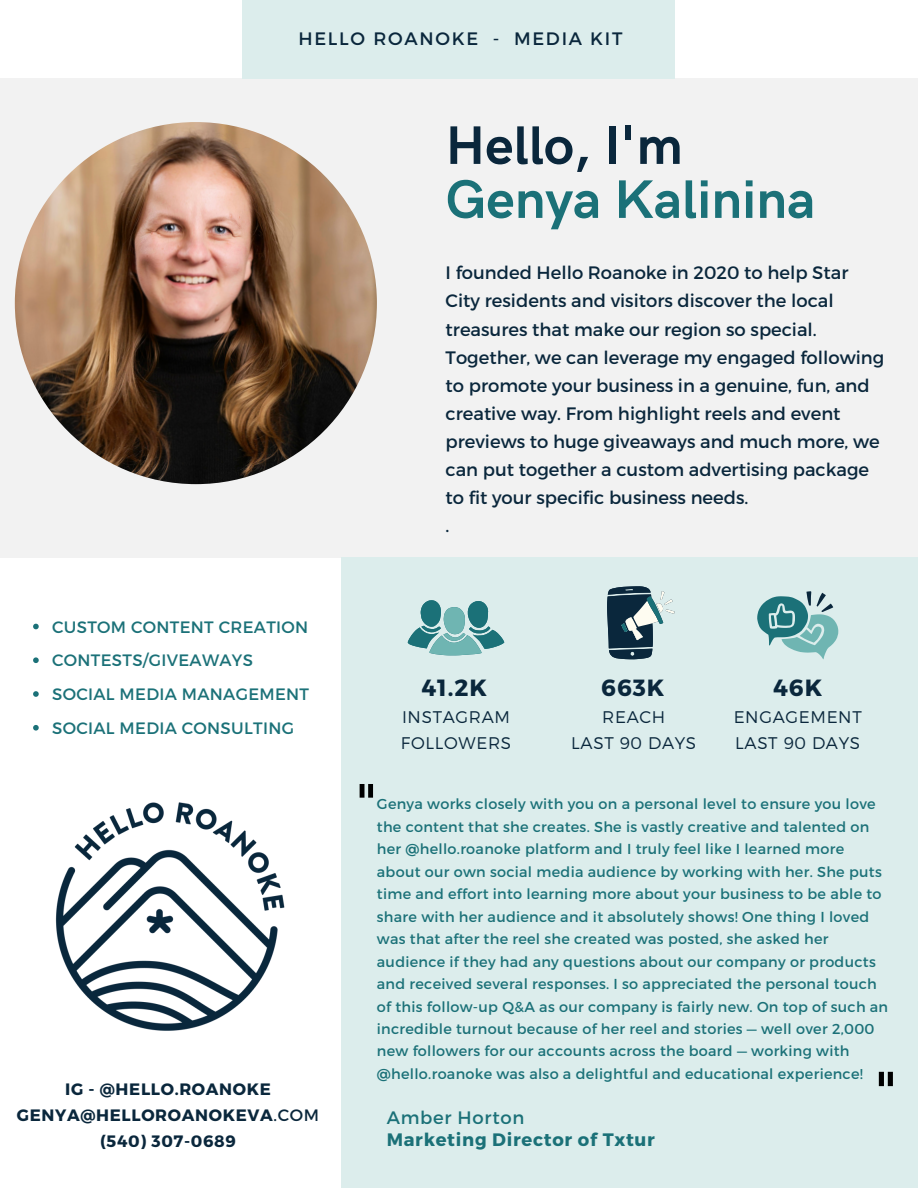
<style>
.page{position:relative;width:918px;height:1188px;background:#fff}
.page>*{position:absolute;margin:0;border:0;box-sizing:border-box;transform-origin:0 0}
.t1{font:58.2px "Montserrat";color:#000}
.t2{font:55.5px "Montserrat";color:#000}
.t3{font:700 54.45px/54px "HK Grotesk";color:#1b7178}
.t4{font:700 23.4px "Montserrat";letter-spacing:.04em;color:#0a273c}
.t5{font:18px/28.2px "Montserrat";color:#0a273c}
.t6{font:700 18px "Montserrat";letter-spacing:.04em;color:#1b7178}
.t7{font:18px "Montserrat";letter-spacing:.095em;color:#0a273c}
.t8{font:18px "Montserrat";letter-spacing:.04em;color:#1b7178}
.t9{font:300 16.8px/25.8px "Montserrat";letter-spacing:.04em;color:#0a273c}
.t10{font:16.5px "Montserrat";letter-spacing:.02em;color:#1b7178}
.t11{font:700 16.5px/25.8px "Montserrat";letter-spacing:.04em;color:#0a273c;text-align:center}
.t12{font:14.4px/22.5px "Montserrat";letter-spacing:.02em;color:#1b7178}
.s1{font-weight:400}
.s2{color:#0a273c}
</style>
<div class="page">
<div style="left:0;top:78px;width:917px;height:480px;background:#f2f2f2"></div>
<div style="left:242px;top:0;width:433px;height:78px;background:#dcedec"></div>
<div style="left:341px;top:557px;width:577px;height:631px;background:#dcedec"></div>
<svg style="left:757px;top:591px;width:81px;height:68px"></svg>
<svg style="left:408px;top:600px;width:96px;height:55px"></svg>
<img style="left:15px;top:122px;width:362px;height:362px;border-radius:50%">
<svg style="left:607px;top:586px;width:68px;height:73px"></svg>
<img style="left:55px;top:802px;width:230px;height:229px">
<svg style="left:33px;top:624px;width:6px;height:5px"></svg>
<svg style="left:33px;top:657px;width:6px;height:6px"></svg>
<svg style="left:33px;top:691px;width:6px;height:6px"></svg>
<svg style="left:33px;top:725px;width:6px;height:6px"></svg>
<h3 class="t7" style="left:298px;top:27px;width:326px">HELLO ROANOKE - MEDIA KIT</h3>
<h2 class="t10" style="left:52px;top:616px;width:258px">CUSTOM CONTENT CREATION</h2>
<h3 class="t10" style="left:52px;top:650px;width:202px">CONTESTS/GIVEAWAYS</h3>
<p class="t10" style="left:52px;top:684px;width:258px">SOCIAL MEDIA MANAGEMENT</p>
<h2 class="t10" style="left:52px;top:717px;width:243px">SOCIAL MEDIA CONSULTING</h2>
<h1 class="t11" style="left:17px;top:1075px;width:304px">IG - @HELLO.ROANOKE<br>GENYA@HELLOROANOKEVA<span class="s1">.COM </span>(540) 307-0689</h1>
<h4 class="t3" style="left:446px;top:121px;width:371px"><span class="s2">Hello, I'm<br></span>Genya Kalinina</h4>
<p class="t5" style="left:446px;top:258px;width:440px">I founded Hello Roanoke in 2020 to help Star City residents and visitors discover the local treasures that make our region so special.<br>Together, we can leverage my engaged following to promote your business in a genuine, fun, and creative way. From highlight reels and event previews to huge giveaways and much more, we can put together a custom advertising package to fit your specific business needs.</p>
<p class="t5" style="left:446px;top:511px;width:5px">.</p>
<p class="t4" style="left:421px;top:672px;width:67px">41.2K</p>
<h2 class="t4" style="left:601px;top:672px;width:65px">663K</h2>
<h3 class="t4" style="left:773px;top:672px;width:51px">46K</h3>
<p class="t9" style="left:401px;top:703px;width:112px">INSTAGRAM<br>FOLLOWERS</p>
<p class="t9" style="left:571px;top:703px;width:127px;text-align:center">REACH<br>LAST 90 DAYS</p>
<p class="t9" style="left:734px;top:703px;width:130px">ENGAGEMENT<br>LAST 90 DAYS</p>
<p class="t2" style="left:356px;top:767px;width:22px">"</p>
<h4 class="t12" style="left:377px;top:792px;width:513px">Genya works closely with you on a personal level to ensure you love the content that she creates. She is vastly creative and talented on her @hello.roanoke platform and I truly feel like I learned more about our own social media audience by working with her. She puts time and effort into learning more about your business to be able to share with her audience and it absolutely shows! One thing I loved was that after the reel she created was posted, she asked her audience if they had any questions about our company or products and received several responses. I so appreciated the personal touch of this follow-up Q&amp;A as our company is fairly new. On top of such an incredible turnout because of her reel and stories — well over 2,000 new followers for our accounts across the board — working with @hello.roanoke was also a delightful and educational experience!</h4>
<p class="t1" style="left:875px;top:1054px;width:23px">"</p>
<p class="t8" style="left:387px;top:1106px;width:139px">Amber Horton</p>
<p class="t6" style="left:387px;top:1128px;width:270px">Marketing Director of Txtur</p>
</div>
